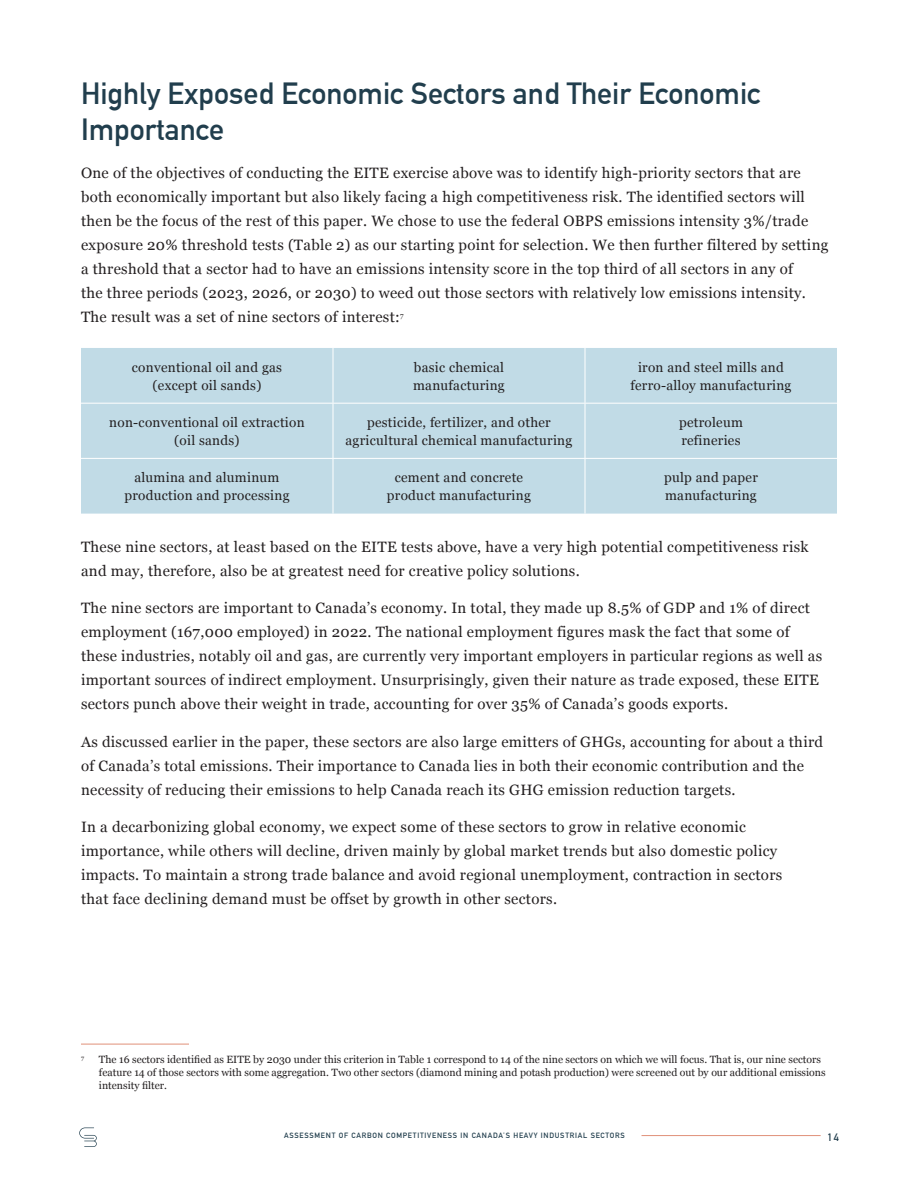
<style>
.page{position:relative;width:918px;height:1188px;background:#fff}
.page>*{position:absolute;margin:0;border:0;box-sizing:border-box;transform-origin:0 0}
.t1{font:700 30px/36px "DIN Alternate";color:#213e4d}
.t2{font:15px/24px "Georgia";letter-spacing:.02em;color:#231f20}
.t3{font:13.5px/18px "Georgia";letter-spacing:.02em;color:#231f20;text-align:center}
.t4{font:10.5px/12.6px "Georgia";color:#231f20}
.t5{font:700 10.5px "DIN Alternate";color:#213e4d}
.t6{font:700 7.5px "DIN Alternate";letter-spacing:.1em;color:#213e4d}
.t7{font:6.15px "Georgia";color:#231f20}
</style>
<div class="page">
<svg style="left:79px;top:1128px;width:18px;height:19px"></svg>
<hr style="left:642px;top:1135px;width:179px;height:1px;background:#e09179">
<div style="left:81px;top:348px;width:756px;height:166px;background:#c1dbe6"></div>
<hr style="left:333px;top:348px;width:1px;height:55px;background:#fff">
<hr style="left:585px;top:348px;width:1px;height:55px;background:#fff">
<hr style="left:81px;top:403px;width:252px;height:1px;background:#fff">
<hr style="left:333px;top:403px;width:252px;height:1px;background:#fff">
<hr style="left:333px;top:404px;width:1px;height:54px;background:#fff">
<hr style="left:585px;top:403px;width:252px;height:1px;background:#fff">
<hr style="left:585px;top:404px;width:1px;height:54px;background:#fff">
<hr style="left:81px;top:458px;width:252px;height:1px;background:#fff">
<hr style="left:333px;top:458px;width:252px;height:1px;background:#fff">
<hr style="left:333px;top:459px;width:1px;height:55px;background:#fff">
<hr style="left:585px;top:458px;width:252px;height:1px;background:#fff">
<hr style="left:585px;top:459px;width:1px;height:55px;background:#fff">
<hr style="left:81px;top:1044px;width:108px;height:1px;background:#e09179">
<h1 class="t1" style="left:81px;top:74px;width:681px">Highly Exposed Economic Sectors and Their Economic<br>Importance</h1>
<p class="t2" style="left:81px;top:160px;width:749px">One of the objectives of conducting the EITE exercise above was to identify high-priority sectors that are both economically important but also likely facing a high competitiveness risk. The identified sectors will then be the focus of the rest of this paper. We chose to use the federal OBPS emissions intensity 3%/trade exposure 20% threshold tests (Table 2) as our starting point for selection. We then further filtered by setting a threshold that a sector had to have an emissions intensity score in the top third of all sectors in any of<br>the three periods (2023, 2026, or 2030) to weed out those sectors with relatively low emissions intensity.<br>The result was a set of nine sectors of interest:<sup>7</sup></p>
<p class="t3" style="left:132px;top:357px;width:152px">conventional oil and gas (except oil sands)</p>
<p class="t3" style="left:413px;top:357px;width:93px;text-align:left">basic chemical manufacturing</p>
<p class="t3" style="left:630px;top:357px;width:163px">iron and steel mills and ferro-alloy manufacturing</p>
<p class="t3" style="left:109px;top:413px;width:197px">non-conventional oil extraction (oil sands)</p>
<p class="t3" style="left:346px;top:413px;width:228px">pesticide, fertilizer, and other agricultural chemical manufacturing</p>
<p class="t3" style="left:679px;top:413px;width:65px;text-align:left">petroleum refineries</p>
<p class="t3" style="left:124px;top:468px;width:167px">alumina and aluminum production and processing</p>
<p class="t3" style="left:387px;top:468px;width:145px">cement and concrete product manufacturing</p>
<p class="t3" style="left:664px;top:468px;width:95px;text-align:left">pulp and paper manufacturing</p>
<p class="t2" style="left:81px;top:534px;width:729px">These nine sectors, at least based on the EITE tests above, have a very high potential competitiveness risk and may, therefore, also be at greatest need for creative policy solutions.</p>
<p class="t2" style="left:81px;top:596px;width:743px">The nine sectors are important to Canada’s economy. In total, they made up 8.5% of GDP and 1% of direct employment (167,000 employed) in 2022. The national employment figures mask the fact that some of these industries, notably oil and gas, are currently very important employers in particular regions as well as important sources of indirect employment. Unsurprisingly, given their nature as trade exposed, these EITE sectors punch above their weight in trade, accounting for over 35% of Canada’s goods exports.</p>
<p class="t2" style="left:81px;top:729px;width:744px">As discussed earlier in the paper, these sectors are also large emitters of GHGs, accounting for about a third of Canada’s total emissions. Their importance to Canada lies in both their economic contribution and the necessity of reducing their emissions to help Canada reach its GHG emission reduction targets.</p>
<p class="t2" style="left:81px;top:815px;width:703px">In a decarbonizing global economy, we expect some of these sectors to grow in relative economic importance, while others will decline, driven mainly by global market trends but also domestic policy impacts. To maintain a strong trade balance and avoid regional unemployment, contraction in sectors that face declining demand must be offset by growth in other sectors.</p>
<p class="t7" style="left:81px;top:1053px;width:5px">7</p>
<p class="t4" style="left:99px;top:1053px;width:728px">The 16 sectors identified as EITE by 2030 under this criterion in Table 1 correspond to 14 of the nine sectors on which we will focus. That is, our nine sectors feature 14 of those sectors with some aggregation. Two other sectors (diamond mining and potash production) were screened out by our additional emissions intensity filter.</p>
<p class="t6" style="left:284px;top:1129px;width:342px">ASSESSMENT OF CARBON COMPETITIVENESS IN CANADA’S HEAVY INDUSTRIAL SECTORS</p>
<p class="t5" style="left:828px;top:1129px;width:13px">14</p>
</div>
